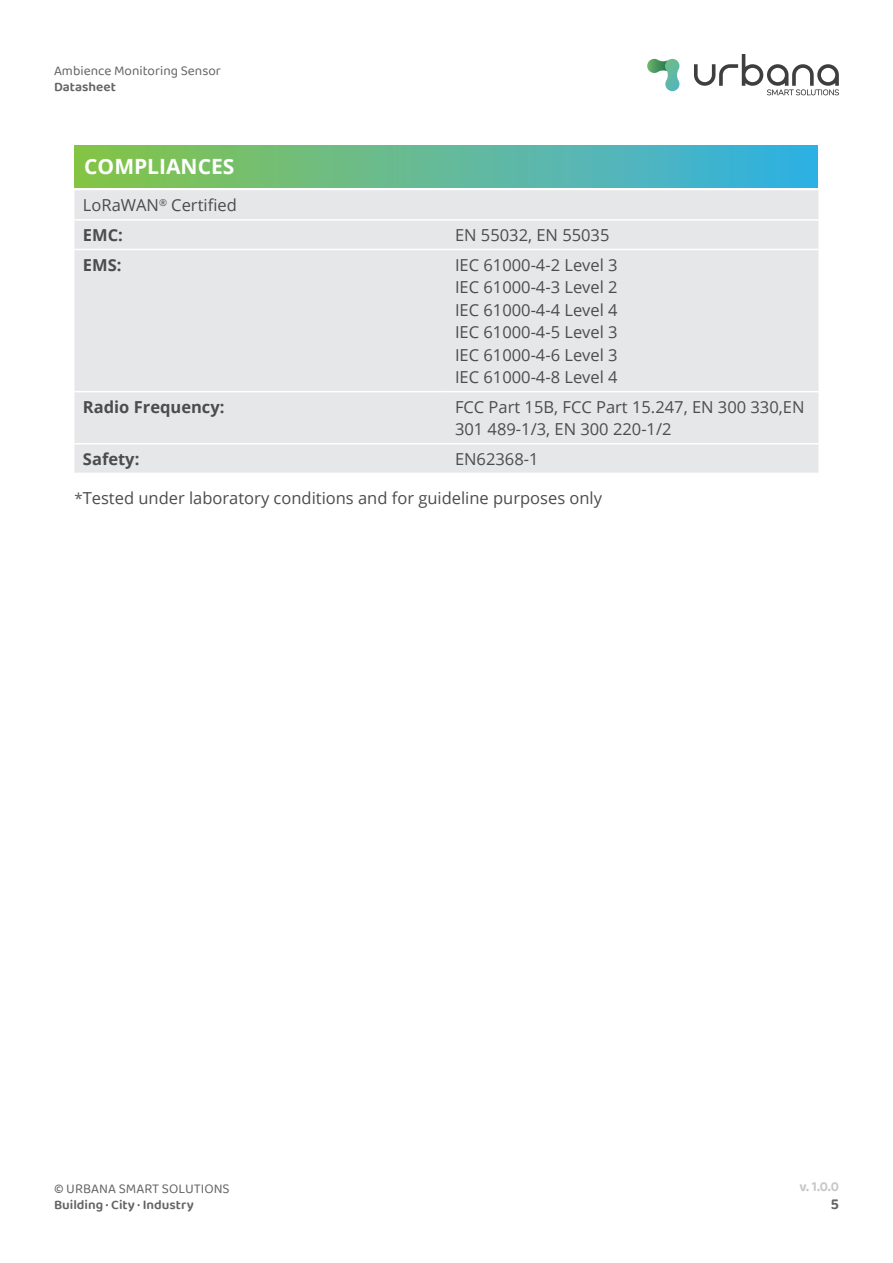
<style>
.page{position:relative;width:893px;height:1263px;background:#fff}
.page>*{position:absolute;margin:0;border:0;box-sizing:border-box;transform-origin:0 0}
.t1{font:700 21px "Open Sans";color:#fff}
.t2{font:16.5px/22.5px "Open Sans";color:#4b4c4d}
.t3{font:700 16.5px "Open Sans";color:#4b4c4d}
.t4{font:700 15px "Baloo Bhaina 2";color:#636366}
.t5{font:13.5px "Baloo Bhaina 2";color:#636366}
.t6{font:600 13.5px "Baloo Bhaina 2";color:#636366}
.t7{font:700 13.5px "Baloo Bhaina 2";color:#c7c8ca}
.s1{font-size:15px;color:#545557}
</style>
<div class="page">
<svg style="left:694px;top:54px;width:145px;height:41px"></svg>
<svg style="left:665px;top:59px;width:14px;height:32px"></svg>
<img style="left:647px;top:59px;width:22px;height:14px">
<div style="left:74px;top:146px;width:744px;height:41px;background:linear-gradient(to right,#8ac348,#37b0e6)"></div>
<div style="left:74px;top:190px;width:744px;height:283px;background:#e6e7e9"></div>
<hr style="left:74px;top:219px;width:372px;height:2px;background:#fff">
<hr style="left:74px;top:249px;width:372px;height:1px;background:#fff">
<hr style="left:74px;top:391px;width:372px;height:1px;background:#fff">
<hr style="left:74px;top:443px;width:372px;height:1px;background:#fff">
<hr style="left:446px;top:219px;width:372px;height:2px;background:#fff">
<hr style="left:446px;top:249px;width:372px;height:1px;background:#fff">
<hr style="left:446px;top:391px;width:372px;height:1px;background:#fff">
<hr style="left:446px;top:443px;width:372px;height:1px;background:#fff">
<p class="t5" style="left:54px;top:62px;width:169px">Ambience Monitoring Sensor</p>
<p class="t6" style="left:54px;top:78px;width:63px">Datasheet</p>
<p class="t1" style="left:84px;top:152px;width:152px">COMPLIANCES</p>
<p class="t2" style="left:83px;top:194px;width:155px">LoRaWAN<sup>®</sup> Certified</p>
<p class="t3" style="left:83px;top:223px;width:42px">EMC:</p>
<p class="t2" style="left:455px;top:223px;width:156px">EN 55032, EN 55035</p>
<p class="t3" style="left:83px;top:253px;width:40px">EMS:</p>
<p class="t2" style="left:455px;top:253px;width:164px">IEC 61000-4-2 Level 3</p>
<p class="t2" style="left:455px;top:275px;width:164px">IEC 61000-4-3 Level 2</p>
<p class="t2" style="left:455px;top:298px;width:164px">IEC 61000-4-4 Level 4</p>
<p class="t2" style="left:455px;top:320px;width:164px">IEC 61000-4-5 Level 3</p>
<p class="t2" style="left:455px;top:343px;width:164px">IEC 61000-4-6 Level 3</p>
<p class="t2" style="left:455px;top:365px;width:164px">IEC 61000-4-8 Level 4</p>
<p class="t3" style="left:83px;top:395px;width:143px">Radio Frequency:</p>
<p class="t2" style="left:455px;top:395px;width:351px">FCC Part 15B, FCC Part 15.247, EN 300 330,EN<br>301 489-1/3, EN 300 220-1/2</p>
<p class="t3" style="left:83px;top:447px;width:58px">Safety:</p>
<p class="t2" style="left:455px;top:447px;width:85px">EN62368-1</p>
<p class="t2" style="left:74px;top:486px;width:529px"><span class="s1">*</span>Tested under laboratory conditions and for guideline purposes only</p>
<p class="t5" style="left:54px;top:1180px;width:177px">© URBANA SMART SOLUTIONS</p>
<p class="t6" style="left:54px;top:1196px;width:141px">Building . City . Industry</p>
<p class="t7" style="left:799px;top:1178px;width:41px">v. 1.0.0</p>
<p class="t4" style="left:831px;top:1195px;width:10px">5</p>
</div>
